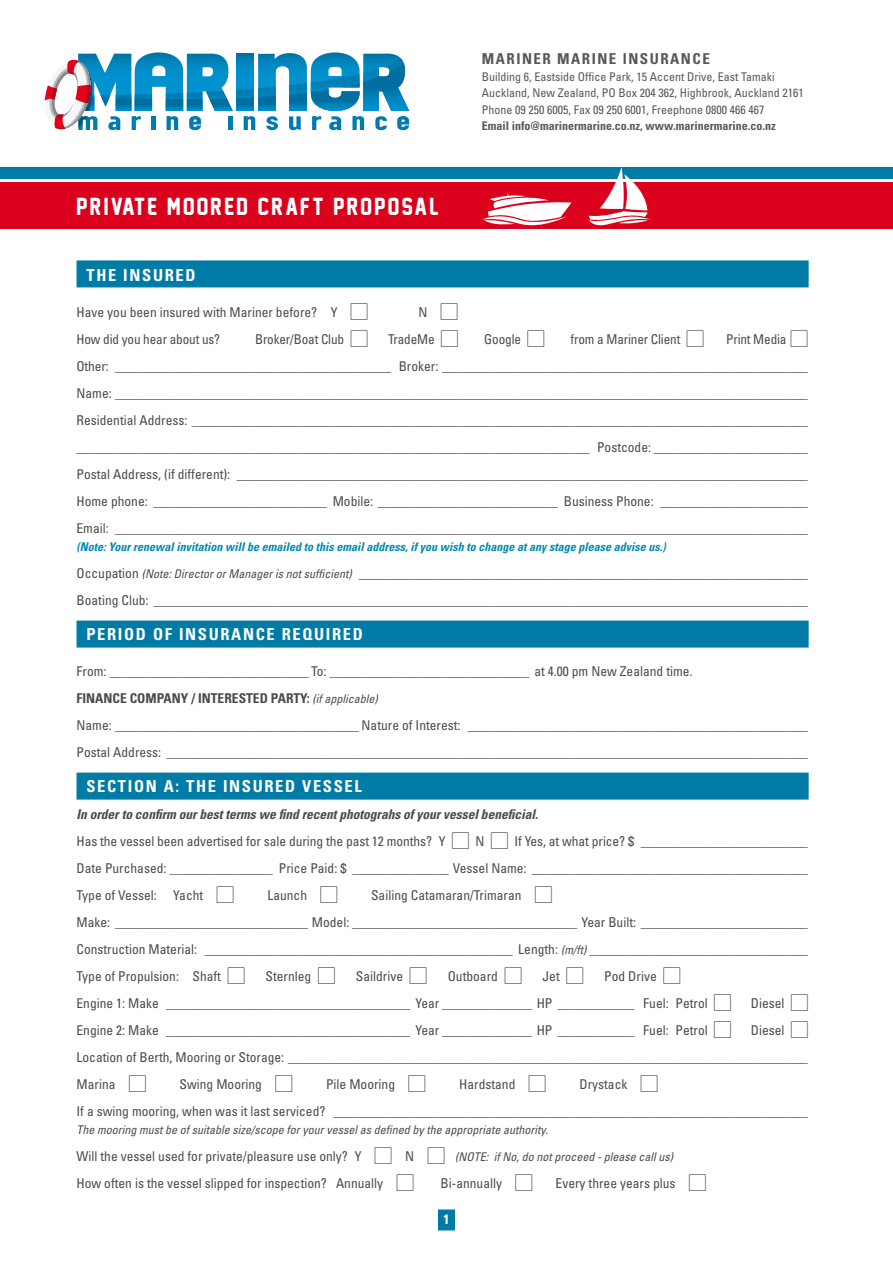
<style>
.page{position:relative;width:893px;height:1263px;background:#fff}
.page>*{position:absolute;margin:0;border:0;box-sizing:border-box;transform-origin:0 0}
.t1{font:22.5px "New Athletic M54";letter-spacing:.1em;color:#fff}
.t2{font:700 condensed 16.5px "Univers";letter-spacing:.1em;color:#fff}
.t3{font:700 condensed 15px "Univers";letter-spacing:.1em;color:#58585a}
.t4{font:condensed 13.5px/27px "Univers";color:#4b4b4d}
.t5{font:700 condensed 13.5px "Univers";color:#fff}
.t6{font:condensed 12px/16.5px "Univers";color:#58585a}
.t7{font:italic 700 condensed 12px "Univers";color:#008bb1}
.t8{font:italic condensed 12px "Univers";color:#4b4b4d}
.t9{font:700 condensed 12px "Univers";color:#58585a}
.s1{font-family:"Carta";font-stretch:normal;font-size:21px}
.s2{font-style:italic;font-size:12px}
.s3{font-weight:700}
.s4{font-weight:700;font-style:italic}
</style>
<div class="page">
<div style="left:0;top:182px;width:893px;height:47px;background:#db001b"></div>
<svg style="left:44px;top:52px;width:365px;height:79px"></svg>
<div style="left:0;top:167px;width:893px;height:12px;background:#007ba5"></div>
<div style="left:77px;top:260px;width:732px;height:27px;background:#007ba5"></div>
<div style="left:77px;top:620px;width:732px;height:27px;background:#007ba5"></div>
<div style="left:77px;top:773px;width:732px;height:27px;background:#007ba5"></div>
<div style="left:438px;top:1209px;width:17px;height:21px;background:#007ba5"></div>
<svg style="left:589px;top:167px;width:61px;height:59px"></svg>
<svg style="left:482px;top:192px;width:90px;height:34px"></svg>
<h1 class="t1" style="left:77px;top:194px;width:364px">PRIVATE MOORED CRAFT PROPOSAL</h1>
<p class="t3" style="left:482px;top:49px;width:229px">MARINER MARINE INSURANCE</p>
<p class="t6" style="left:482px;top:68px;width:323px">Building 6, Eastside Office Park, 15 Accent Drive, East Tamaki<br>Auckland, New Zealand, PO Box 204 362, Highbrook, Auckland 2161<br>Phone 09 250 6005, Fax 09 250 6001, Freephone 0800 466 467</p>
<p class="t9" style="left:482px;top:118px;width:295px">Email info@marinermarine.co.nz, www.marinermarine.co.nz</p>
<p class="t2" style="left:86px;top:265px;width:111px">THE INSURED</p>
<p class="t4" style="left:77px;top:298px;width:293px">Have you been insured with Mariner before? Y <span class="s1">l</span></p>
<p class="t4" style="left:418px;top:298px;width:41px">N <span class="s1">l</span></p>
<p class="t4" style="left:77px;top:325px;width:145px">How did you hear about us?</p>
<p class="t4" style="left:77px;top:325px;width:733px;text-align:justify;text-indent:178px">Broker/Boat Club <span class="s1">l</span> TradeMe <span class="s1">l</span> Google <span class="s1">l</span> from a Mariner Client <span class="s1">l</span> Print Media <span class="s1">l </span>Other: ___________________________________________ Broker: _________________________________________________________ Name: ____________________________________________________________________________________________________________ Residential Address: ________________________________________________________________________________________________ ________________________________________________________________________________ Postcode: ________________________ Postal Address, (if different): _________________________________________________________________________________________ Home phone: ___________________________ Mobile: ____________________________ Business Phone: _______________________ Email: ____________________________________________________________________________________________________________</p>
<p class="t7" style="left:77px;top:539px;width:591px">(Note: Your renewal invitation will be emailed to this email address, if you wish to change at any stage please advise us.)</p>
<p class="t4" style="left:77px;top:559px;width:733px">Occupation <span class="s2">(Note: Director or Manager is not sufficient)</span> ______________________________________________________________________<br>Boating Club: ______________________________________________________________________________________________________</p>
<p class="t2" style="left:86px;top:624px;width:278px">PERIOD OF INSURANCE REQUIRED</p>
<p class="t4" style="left:77px;top:657px;width:733px">From: _______________________________ To: _______________________________ at 4.00 pm New Zealand time.<br><span class="s3">FINANCE COMPANY / INTERESTED PARTY:</span> <span class="s2">(if applicable)<br></span>Name: ______________________________________ Nature of Interest: _____________________________________________________ Postal Address: ____________________________________________________________________________________________________</p>
<p class="t2" style="left:86px;top:776px;width:277px">SECTION A: THE INSURED VESSEL</p>
<p class="t4" style="left:77px;top:801px;width:733px"><span class="s4">In order to confirm our best terms we find recent photograhs of your vessel beneficial.<br></span>Has the vessel been advertised for sale during the past 12 months? Y <span class="s1">l</span> N <span class="s1">l</span> If Yes, at what price? $ __________________________ Date Purchased: ________________ Price Paid: $ _______________ Vessel Name: ___________________________________________ Type of Vessel: Yacht <span class="s1">l</span></p>
<p class="t4" style="left:77px;top:882px;width:733px;text-indent:295px">Sailing Catamaran/Trimaran <span class="s1">l<br></span>Make: ______________________________ Model: ___________________________________ Year Built: __________________________ Construction Material: ________________________________________________ Length: <span class="s2">(m/ft)</span> __________________________________ Type of Propulsion: Shaft <span class="s1">l</span> Sternleg <span class="s1">l</span> Saildrive <span class="s1">l</span> Outboard <span class="s1">l</span> Jet <span class="s1">l</span> Pod Drive <span class="s1">l<br></span>Engine 1: Make ______________________________________ Year ______________ HP ____________ Fuel: Petrol <span class="s1">l</span> Diesel <span class="s1">l </span>Engine 2: Make ______________________________________ Year ______________ HP ____________ Fuel: Petrol <span class="s1">l</span> Diesel <span class="s1">l </span>Location of Berth, Mooring or Storage: _________________________________________________________________________________ Marina <span class="s1">l</span></p>
<p class="t4" style="left:267px;top:882px;width:72px">Launch <span class="s1">l</span></p>
<p class="t4" style="left:77px;top:1071px;width:733px;text-indent:503px">Drystack <span class="s1">l<br></span>If a swing mooring, when was it last serviced? __________________________________________________________________________</p>
<p class="t8" style="left:77px;top:1122px;width:473px">The mooring must be of suitable size/scope for your vessel as defined by the appropriate authority.</p>
<p class="t4" style="left:77px;top:1143px;width:598px">Will the vessel used for private/pleasure use only? Y <span class="s1">l</span> N <span class="s1">l</span> <span class="s2">(NOTE: if No, do not proceed - please call us)<br></span>How often is the vessel slipped for inspection? Annually <span class="s1">l</span></p>
<p class="t4" style="left:180px;top:1071px;width:114px">Swing Mooring <span class="s1">l</span></p>
<p class="t4" style="left:326px;top:1071px;width:101px">Pile Mooring <span class="s1">l</span></p>
<p class="t4" style="left:459px;top:1071px;width:88px">Hardstand <span class="s1">l</span></p>
<p class="t4" style="left:441px;top:1170px;width:93px">Bi-annually <span class="s1">l</span></p>
<p class="t4" style="left:556px;top:1170px;width:152px">Every three years plus <span class="s1">l</span></p>
<p class="t5" style="left:443px;top:1211px;width:7px">1</p>
</div>
